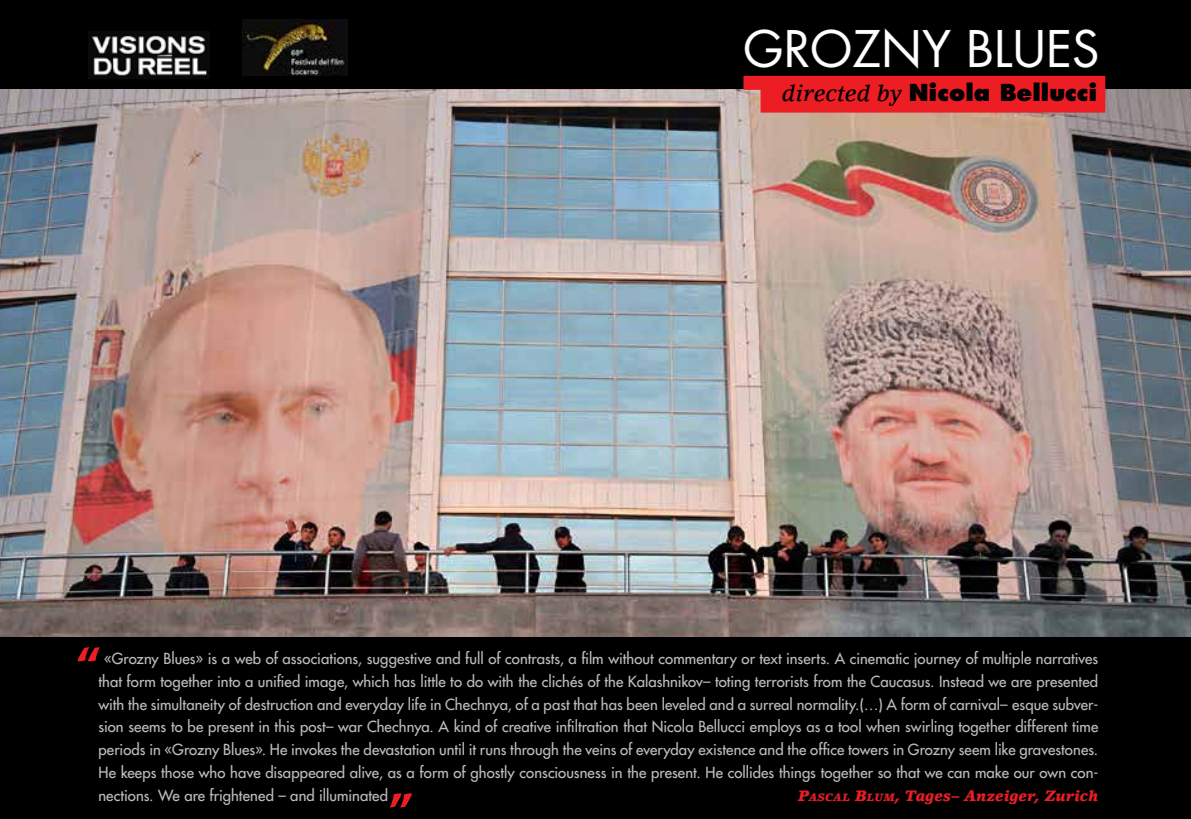
<style>
.page{position:relative;width:1191px;height:819px;background:#000}
.page>*{position:absolute;margin:0;border:0;box-sizing:border-box;transform-origin:0 0}
.t1{font:70px "Lino Letter LT";color:#ed1d24}
.t2{font:49px "Futura";color:#fff}
.t3{font:800 22.75px "Futura";color:#000}
.t4{font:14.88px/22.8px "Futura";letter-spacing:.005em;color:#bcbec0;text-align:justify}
.t5{font:italic 900 14.88px "Lino Letter LT";letter-spacing:.01em;color:#ed1d24}
.s1{font-family:"Lino Letter LT";font-weight:500;font-style:italic}
.s2{font-style:inherit}
.s3{font-size:10.33px}
</style>
<div class="page">
<svg style="left:98px;top:651px;width:1000px;height:152px"></svg>
<img style="left:0;top:90px;width:1191px;height:546px">
<div style="left:743px;top:76px;width:362px;height:14px;background:#ed1d24"></div>
<div style="left:760px;top:88px;width:345px;height:25px;background:#ed1d24"></div>
<svg style="left:745px;top:28px;width:206px;height:41px"></svg>
<svg style="left:969px;top:29px;width:129px;height:39px"></svg>
<img style="left:242px;top:20px;width:105px;height:56px">
<img style="left:91px;top:35px;width:117px;height:41px">
<h2 class="t2" style="left:743px;top:18px;width:358px">GROZNY BLUES</h2>
<h3 class="t3" style="left:782px;top:78px;width:317px"><span class="s1">directed by</span> Nicola Bellucci</h3>
<h1 class="t1" style="left:76px;top:631px;width:30px">“</h1>
<p class="t4" style="left:98px;top:647px;width:1001px;text-indent:6px">«Grozny Blues» is a web of associations, suggestive and full of contrasts, a film without commentary or text inserts. A cinematic journey of multiple narratives that form together into a unified image, which has little to do with the clichés of the Kalashnikov– toting terrorists from the Caucasus. Instead we are presented with the simultaneity of destruction and everyday life in Chechnya, of a past that has been leveled and a surreal normality.(…) A form of carnival– esque subver&shy;sion seems to be present in this post– war Chechnya. A kind of creative infiltration that Nicola Bellucci employs as a tool when swirling together different time periods in «Grozny Blues». He invokes the devastation until it runs through the veins of everyday existence and the office towers in Grozny seem like gravestones.<br>He keeps those who have disappeared alive, as a form of ghostly consciousness in the present. He collides things together so that we can make our own con&shy;nections. We are frightened – and illuminated</p>
<h1 class="t1" style="left:387px;top:777px;width:30px">”</h1>
<p class="t5" style="left:798px;top:786px;width:302px"><span class="s2">P</span><span class="s3">ASCAL</span> <span class="s2">B</span><span class="s3">LUM</span>, Tages– Anzeiger, Zurich</p>
</div>
